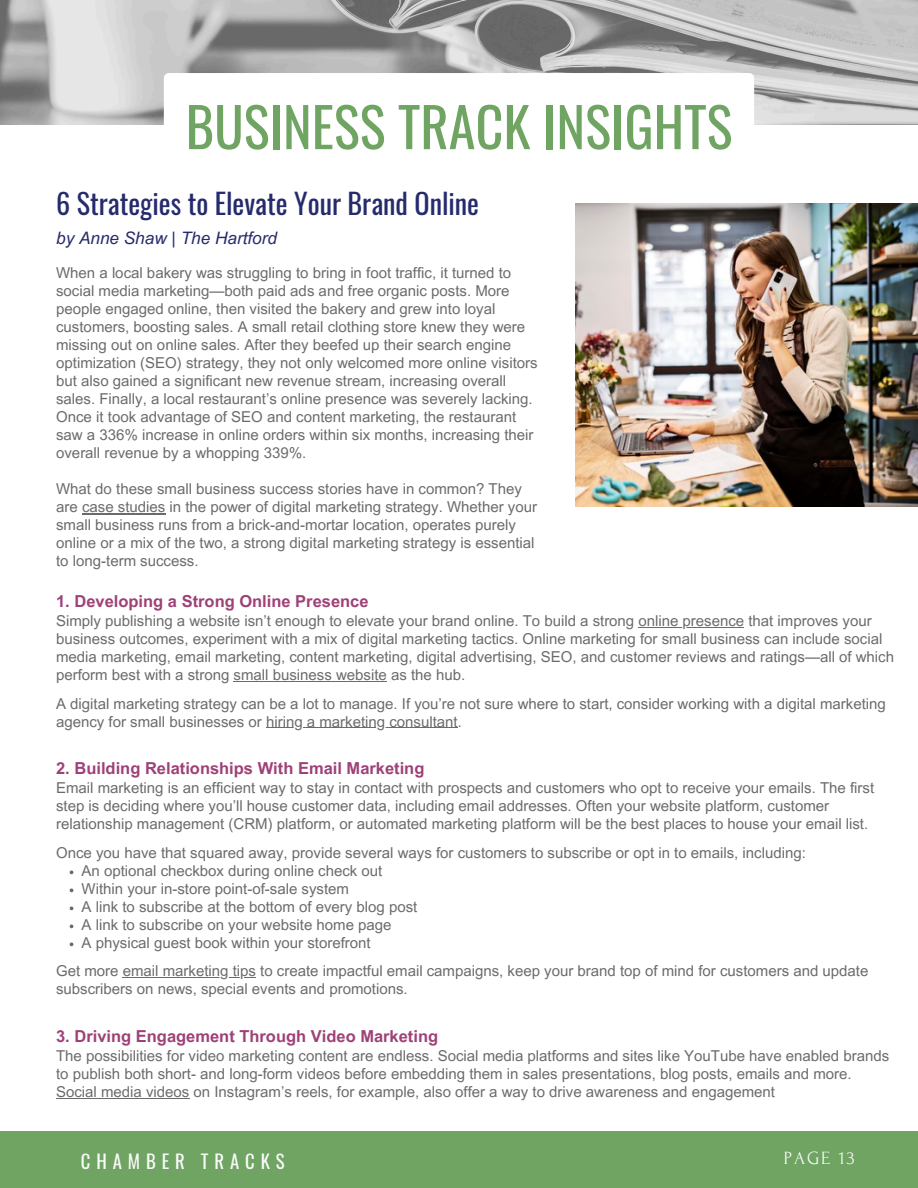
<style>
.page{position:relative;width:918px;height:1188px;background:#fff}
.page>*{position:absolute;margin:0;border:0;box-sizing:border-box;transform-origin:0 0}
.t1{font:54.45px "Oswald";color:#6fa462}
.t2{font:28.2px "Oswald";color:#262b6c}
.t3{font:18.75px "Oswald";letter-spacing:.315em;color:#fafafa}
.t4{font:18.6px "Forum";letter-spacing:.1em;color:#fafafa}
.t5{font:italic 17.1px "Arial MT Pro";color:#262b6c}
.t6{font:700 16.5px "Arial MT Pro";color:#9e4177}
.t7{font:15px/18px "Arial MT Pro";color:#6b6b6b}
</style>
<div class="page">
<img style="left:0;top:0;width:918px;height:125px">
<div style="left:0;top:1131px;width:918px;height:57px;background:#6fa462"></div>
<img style="left:575px;top:203px;width:343px;height:304px">
<hr style="left:82px;top:513px;width:83px;height:1px;background:#6b6b6b">
<svg style="left:164px;top:73px;width:590px;height:52px"></svg>
<hr style="left:638px;top:627px;width:106px;height:1px;background:#6b6b6b">
<hr style="left:234px;top:681px;width:153px;height:1px;background:#6b6b6b">
<hr style="left:266px;top:727px;width:192px;height:1px;background:#6b6b6b">
<hr style="left:123px;top:977px;width:133px;height:1px;background:#6b6b6b">
<hr style="left:56px;top:1098px;width:133px;height:1px;background:#6b6b6b">
<h4 class="t1" style="left:186px;top:84px;width:548px">BUSINESS TRACK INSIGHTS</h4>
<p class="t2" style="left:56px;top:181px;width:424px">6 Strategies to Elevate Your Brand Online</p>
<p class="t5" style="left:56px;top:231px;width:222px">by Anne Shaw | The Hartford</p>
<h2 class="t7" style="left:56px;top:266px;width:483px">When a local bakery was struggling to bring in foot traffic, it turned to social media marketing—both paid ads and free organic posts. More people engaged online, then visited the bakery and grew into loyal customers, boosting sales. A small retail clothing store knew they were missing out on online sales. After they beefed up their search engine optimization (SEO) strategy, they not only welcomed more online visitors but also gained a significant new revenue stream, increasing overall sales. Finally, a local restaurant’s online presence was severely lacking.<br>Once it took advantage of SEO and content marketing, the restaurant saw a 336% increase in online orders within six months, increasing their overall revenue by a whopping 339%.</h2>
<p class="t7" style="left:56px;top:482px;width:482px">What do these small business success stories have in common? They are case studies in the power of digital marketing strategy. Whether your small business runs from a brick-and-mortar location, operates purely online or a mix of the two, a strong digital marketing strategy is essential to long-term success.</p>
<p class="t6" style="left:56px;top:595px;width:314px">1. Developing a Strong Online Presence</p>
<p class="t7" style="left:56px;top:614px;width:817px">Simply publishing a website isn’t enough to elevate your brand online. To build a strong online presence that improves your</p>
<p class="t7" style="left:56px;top:632px;width:839px">business outcomes, experiment with a mix of digital marketing tactics. Online marketing for small business can include social media marketing, email marketing, content marketing, digital advertising, SEO, and customer reviews and ratings—all of which perform best with a strong small business website as the hub.</p>
<p class="t7" style="left:56px;top:696px;width:831px">A digital marketing strategy can be a lot to manage. If you’re not sure where to start, consider working with a digital marketing</p>
<p class="t7" style="left:56px;top:714px;width:407px">agency for small businesses or hiring a marketing consultant.</p>
<p class="t6" style="left:56px;top:762px;width:370px">2. Building Relationships With Email Marketing</p>
<p class="t7" style="left:56px;top:781px;width:820px">Email marketing is an efficient way to stay in contact with prospects and customers who opt to receive your emails. The first</p>
<p class="t7" style="left:56px;top:799px;width:814px">step is deciding where you’ll house customer data, including email addresses. Often your website platform, customer relationship management (CRM) platform, or automated marketing platform will be the best places to house your email list.</p>
<p class="t7" style="left:56px;top:845px;width:751px">Once you have that squared away, provide several ways for customers to subscribe or opt in to emails, including:</p>
<p class="t7" style="left:82px;top:863px;width:302px">An optional checkbox during online check out</p>
<p class="t7" style="left:82px;top:881px;width:269px">Within your in-store point-of-sale system</p>
<p class="t7" style="left:82px;top:899px;width:337px">A link to subscribe at the bottom of every blog post</p>
<p class="t7" style="left:82px;top:917px;width:311px">A link to subscribe on your website home page</p>
<p class="t7" style="left:82px;top:935px;width:291px">A physical guest book within your storefront</p>
<p class="t7" style="left:56px;top:964px;width:814px">Get more email marketing tips to create impactful email campaigns, keep your brand top of mind for customers and update</p>
<p class="t7" style="left:56px;top:982px;width:353px">subscribers on news, special events and promotions.</p>
<p class="t6" style="left:56px;top:1030px;width:384px">3. Driving Engagement Through Video Marketing</p>
<h3 class="t7" style="left:56px;top:1049px;width:835px">The possibilities for video marketing content are endless. Social media platforms and sites like YouTube have enabled brands to publish both short- and long-form videos before embedding them in sales presentations, blog posts, emails and more.</h3>
<h3 class="t7" style="left:56px;top:1085px;width:720px">Social media videos on Instagram’s reels, for example, also offer a way to drive awareness and engagement</h3>
<p class="t3" style="left:81px;top:1146px;width:205px">CHAMBER TRACKS</p>
<p class="t4" style="left:784px;top:1149px;width:72px">PAGE 13</p>
</div>
